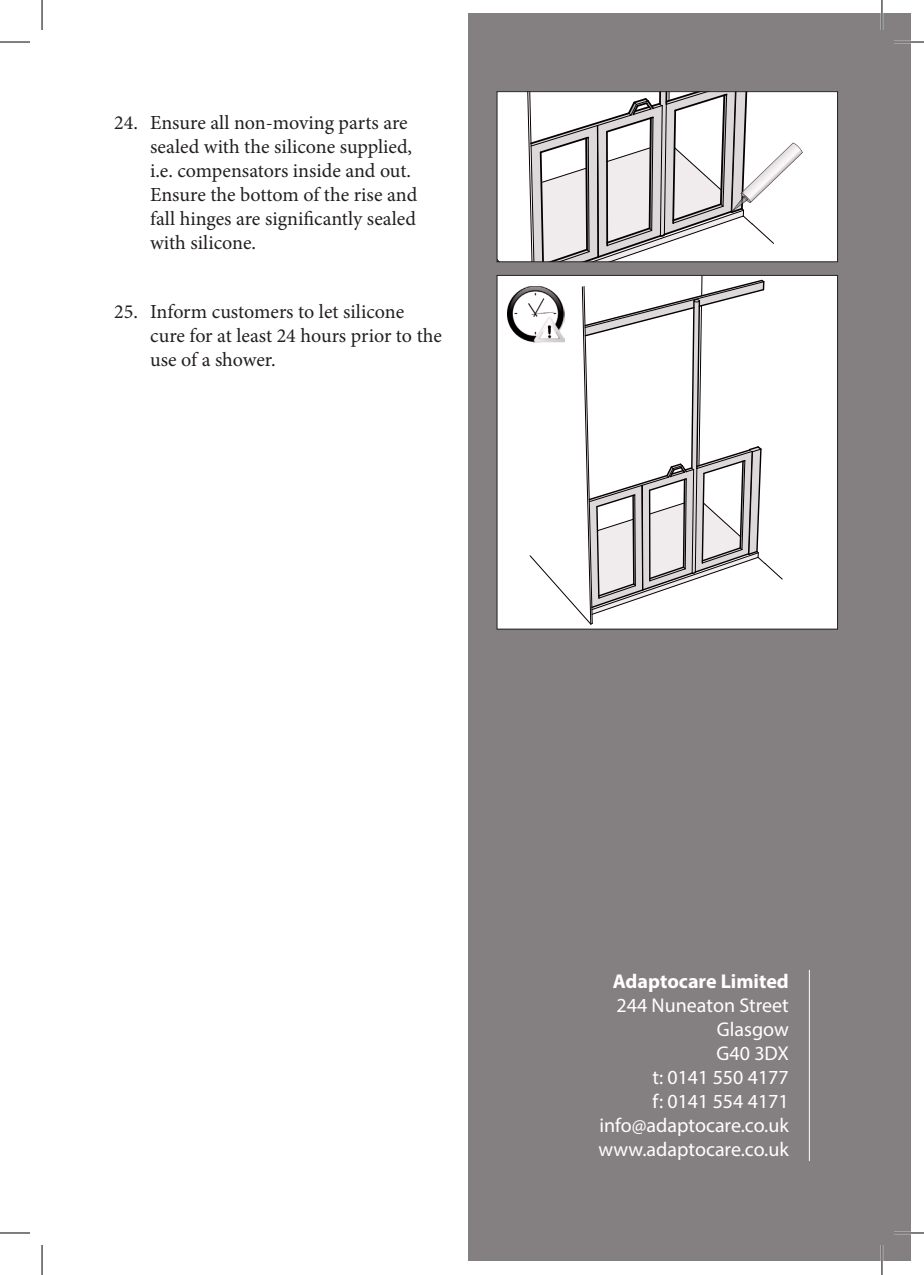
<style>
.page{position:relative;width:924px;height:1275px;background:#fff}
.page>*{position:absolute;margin:0;border:0;box-sizing:border-box;transform-origin:0 0}
.t1{font:20px/24px "Minion Pro";color:#231f20}
.t2{font:20px "Myriad Pro";color:#fff}
.t3{font:700 20px "Myriad Pro";color:#fff}
</style>
<div class="page">
<svg style="left:468px;top:14px;width:441px;height:1247px;fill:#848081"></svg>
<hr style="left:893px;top:41px;width:30px;height:2px;background:#fff">
<hr style="left:893px;top:1231px;width:30px;height:3px;background:#fff">
<hr style="left:880px;top:0;width:2px;height:30px;background:#fff">
<hr style="left:880px;top:1245px;width:2px;height:30px;background:#fff">
<hr style="left:0;top:42px;width:30px;height:1px;background:#000">
<hr style="left:893px;top:42px;width:30px;height:1px;background:#000">
<hr style="left:0;top:1232px;width:30px;height:1px;background:#000">
<hr style="left:893px;top:1232px;width:30px;height:1px;background:#000">
<hr style="left:42px;top:0;width:1px;height:30px;background:#000">
<hr style="left:42px;top:1245px;width:1px;height:30px;background:#000">
<hr style="left:881px;top:0;width:1px;height:30px;background:#000">
<hr style="left:881px;top:1245px;width:1px;height:30px;background:#000">
<p class="t1" style="left:150px;top:110px;width:268px;text-indent:-36px">24. Ensure all non-moving parts are sealed with the silicone supplied, i.e. compensators inside and out.<br>Ensure the bottom of the rise and fall hinges are significantly sealed with silicone.</p>
<p class="t1" style="left:150px;top:300px;width:293px;text-indent:-36px">25. Inform customers to let silicone cure for at least 24 hours prior to the use of a shower.</p>
<p class="t3" style="left:612px;top:968px;width:177px">Adaptocare Limited</p>
<p class="t2" style="left:616px;top:992px;width:174px">244 Nuneaton Street</p>
<p class="t2" style="left:716px;top:1016px;width:73px">Glasgow</p>
<p class="t2" style="left:716px;top:1040px;width:74px">G40 3DX</p>
<p class="t2" style="left:652px;top:1064px;width:138px">t: 0141 550 4177</p>
<p class="t2" style="left:652px;top:1088px;width:138px">f: 0141 554 4171</p>
<p class="t2" style="left:599px;top:1112px;width:191px">info@adaptocare.co.uk</p>
<p class="t2" style="left:598px;top:1136px;width:192px">www.adaptocare.co.uk</p>
</div>
